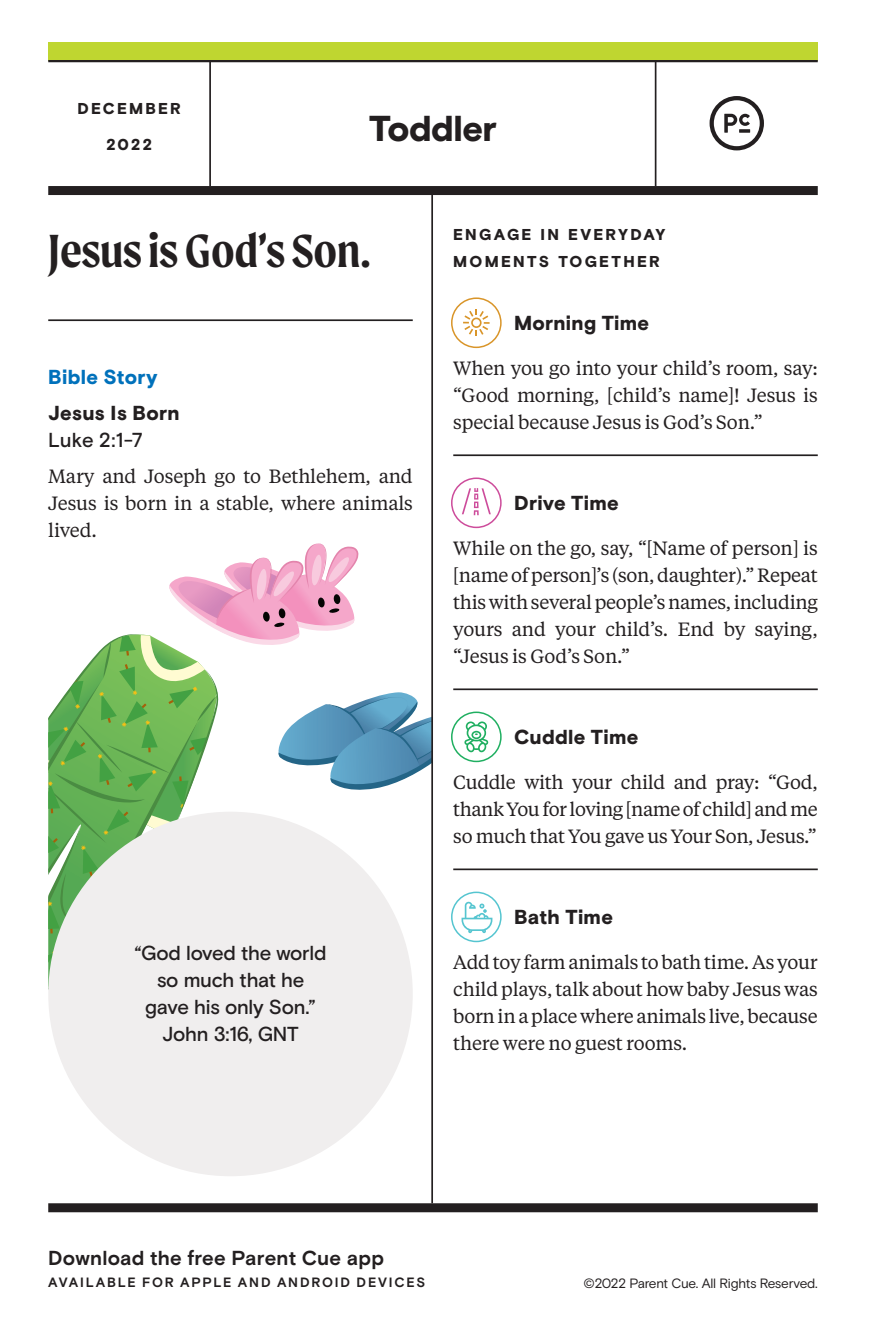
<style>
.page{position:relative;width:875px;height:1344px;background:#fff}
.page>*{position:absolute;margin:0;border:0;box-sizing:border-box;transform-origin:0 0}
.t1{font:600 49.5px "Moret";letter-spacing:-.01em;color:#231f20}
.t2{font:900 36px "Basis Grotesque";letter-spacing:-.015em;color:#231f20}
.t3{font:500 20.25px/27px "Basis Grotesque";letter-spacing:-.01em;color:#231f20;text-align:center}
.t4{font:900 20.25px "Basis Grotesque";letter-spacing:.015em;color:#231f20}
.t5{font:700 20.25px "Basis Grotesque";letter-spacing:.01em;color:#231f20}
.t6{font:900 20.25px "Basis Grotesque";letter-spacing:.015em;color:#0071bb}
.t7{font:19.12px/27px "Tiempos Text";letter-spacing:-.01em;color:#231f20;text-align:justify}
.t8{font:900 15.75px/27px "Basis Grotesque";letter-spacing:.14em;color:#231f20}
.t9{font:700 13.5px "Basis Grotesque";letter-spacing:.135em;color:#231f20}
.t10{font:13.5px "Basis Grotesque";letter-spacing:-.02em;color:#231f20}
</style>
<div class="page">
<div style="left:48px;top:1203px;width:770px;height:9px;background:#231f20"></div>
<div style="left:48px;top:42px;width:770px;height:18px;background:#bfd630"></div>
<hr style="left:209px;top:60px;width:2px;height:126px;background:#231f20">
<hr style="left:655px;top:60px;width:1px;height:126px;background:#231f20">
<hr style="left:48px;top:60px;width:770px;height:2px;background:#231f20">
<div style="left:48px;top:186px;width:770px;height:9px;background:#231f20"></div>
<svg style="left:710px;top:96px;width:54px;height:54px"></svg>
<hr style="left:453px;top:454px;width:365px;height:2px;background:#231f20">
<hr style="left:453px;top:688px;width:365px;height:2px;background:#231f20">
<hr style="left:453px;top:868px;width:365px;height:2px;background:#231f20">
<svg style="left:451px;top:297px;width:51px;height:51px"></svg>
<svg style="left:451px;top:477px;width:51px;height:51px"></svg>
<svg style="left:451px;top:711px;width:51px;height:51px"></svg>
<svg style="left:451px;top:891px;width:51px;height:51px"></svg>
<hr style="left:48px;top:319px;width:365px;height:2px;background:#231f20">
<hr style="left:431px;top:194px;width:2px;height:1009px;background:#231f20">
<svg style="left:48px;top:539px;width:384px;height:492px"></svg>
<div style="left:48px;top:812px;width:365px;height:364px;background:#f0eeee;border-radius:50%"></div>
<p class="t8" style="left:78px;top:96px;width:105px">DECEMBER</p>
<p class="t8" style="left:106px;top:132px;width:47px">2022</p>
<h2 class="t2" style="left:369px;top:107px;width:130px">Toddler</h2>
<h1 class="t1" style="left:48px;top:222px;width:324px">Jesus is God’s Son.</h1>
<p class="t6" style="left:48px;top:365px;width:111px">Bible Story</p>
<p class="t4" style="left:48px;top:401px;width:133px">Jesus Is Born</p>
<p class="t3" style="left:48px;top:427px;width:96px">Luke 2:1-7</p>
<p class="t7" style="left:48px;top:462px;width:366px">Mary and Joseph go to Bethlehem, and Jesus is born in a stable, where animals lived.</p>
<p class="t3" style="left:134px;top:940px;width:194px">“God loved the world so much that he gave his only Son.”<br>John 3:16, GNT</p>
<p class="t8" style="left:453px;top:222px;width:214px">ENGAGE IN EVERYDAY<br>MOMENTS TOGETHER</p>
<p class="t4" style="left:514px;top:311px;width:137px">Morning Time</p>
<p class="t7" style="left:453px;top:354px;width:366px">When you go into your child’s room, say: “Good morning, [child’s name]! Jesus is special because Jesus is God’s Son.”</p>
<p class="t4" style="left:514px;top:491px;width:106px">Drive Time</p>
<p class="t7" style="left:453px;top:534px;width:366px">While on the go, say, “[Name of person] is [name of person]’s (son, daughter).” Repeat this with several people’s names, including yours and your child’s. End by saying, “Jesus is God’s Son.”</p>
<p class="t4" style="left:514px;top:725px;width:126px">Cuddle Time</p>
<p class="t7" style="left:453px;top:768px;width:366px">Cuddle with your child and pray: “God, thank You for loving [name of child] and me so much that You gave us Your Son, Jesus.”</p>
<p class="t4" style="left:514px;top:905px;width:100px">Bath Time</p>
<p class="t7" style="left:453px;top:948px;width:366px">Add toy farm animals to bath time. As your child plays, talk about how baby Jesus was born in a place where animals live, because there were no guest rooms.</p>
<p class="t5" style="left:48px;top:1246px;width:337px">Download the free Parent Cue app</p>
<p class="t9" style="left:48px;top:1274px;width:379px">AVAILABLE FOR APPLE AND ANDROID DEVICES</p>
<p class="t10" style="left:584px;top:1275px;width:236px">©2022 Parent Cue. All Rights Reserved.</p>
</div>
